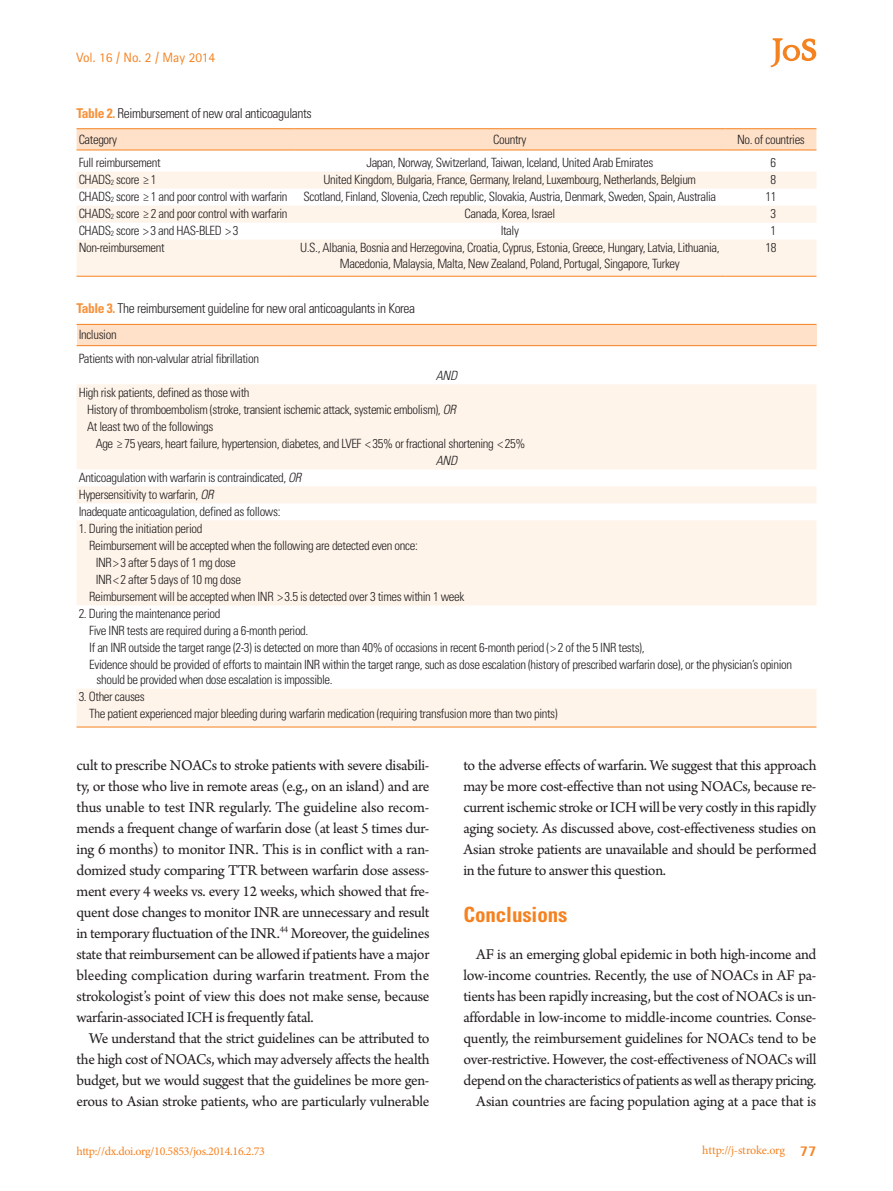
<style>
.page{position:relative;width:893px;height:1191px;background:#fff}
.page>*{position:absolute;margin:0;border:0;box-sizing:border-box;transform-origin:0 0}
.대제목{font:700 condensed 21px "Univers LT Std";letter-spacing:-.005em;color:#f58220}
.본문{font:15.75px/21px "Arno Pro";letter-spacing:-.02em;color:#231f20;text-align:justify}
.표제목_그림설명{font:300 condensed 13.5px "Univers LT Std";letter-spacing:-.03em;color:#231f20}
.t1{font:13.5px "Rotis Sans Serif Std";color:#f58220}
.표본문{font:300 condensed 12.75px/15.3px "Univers LT Std";letter-spacing:-.03em;color:#231f20;text-align:center}
.표본문-2{font:italic 300 condensed 12.75px "Univers LT Std";letter-spacing:-.03em;color:#231f20}
.t2{font:12px "Minion Pro";letter-spacing:-.025em;color:#f58220}
.s1{font-weight:700;color:#f6923c}
.s2{font-size:7.5px}
.s3{font-style:italic}
.s4{font-family:"Rotis Semi Sans Std";font-weight:800;font-size:15px}
</style>
<div class="page">
<svg style="left:770px;top:38px;width:46px;height:29px"></svg>
<svg style="left:77px;top:129px;width:739px;height:21px;background:#fdddc2"></svg>
<svg style="left:77px;top:172px;width:739px;height:104px;fill:#fef4ea"></svg>
<hr style="left:77px;top:128px;width:217px;height:1px;background:#f58220">
<hr style="left:294px;top:128px;width:431px;height:1px;background:#f58220">
<hr style="left:725px;top:128px;width:91px;height:1px;background:#f58220">
<hr style="left:77px;top:150px;width:217px;height:1px;background:#f58220">
<hr style="left:294px;top:150px;width:431px;height:1px;background:#f58220">
<hr style="left:725px;top:150px;width:91px;height:1px;background:#f58220">
<hr style="left:77px;top:276px;width:217px;height:1px;background:#f58220">
<hr style="left:294px;top:276px;width:431px;height:1px;background:#f58220">
<hr style="left:725px;top:276px;width:91px;height:1px;background:#f58220">
<div style="left:77px;top:324px;width:739px;height:22px;background:#fee1c8"></div>
<svg style="left:77px;top:384px;width:739px;height:342px;fill:#fef4ea"></svg>
<hr style="left:77px;top:324px;width:739px;height:1px;background:#f58220">
<hr style="left:77px;top:345px;width:739px;height:1px;background:#f58220">
<hr style="left:77px;top:726px;width:739px;height:1px;background:#f58220">
<p class="t1" style="left:77px;top:50px;width:140px">Vol. 16 / No. 2 / May 2014</p>
<p class="표제목_그림설명" style="left:77px;top:105px;width:237px"><span class="s1">Table 2.</span> Reimbursement of new oral anticoagulants</p>
<p class="표본문" style="left:79px;top:131px;width:40px">Category</p>
<p class="표본문" style="left:493px;top:131px;width:35px">Country</p>
<p class="표본문" style="left:737px;top:131px;width:69px">No. of countries</p>
<p class="표본문" style="left:79px;top:155px;width:84px">Full reimbursement</p>
<p class="표본문" style="left:366px;top:155px;width:288px">Japan, Norway, Switzerland, Taiwan, Iceland, United Arab Emirates</p>
<p class="표본문" style="left:770px;top:155px;width:7px">6</p>
<p class="표본문" style="left:79px;top:172px;width:79px">CHADS<span class="s2">2</span> score ≥ 1</p>
<p class="표본문" style="left:324px;top:172px;width:374px">United Kingdom, Bulgaria, France, Germany, Ireland, Luxembourg, Netherlands, Belgium</p>
<p class="표본문" style="left:770px;top:172px;width:7px">8</p>
<p class="표본문" style="left:79px;top:189px;width:210px">CHADS<span class="s2">2</span> score ≥ 1 and poor control with warfarin</p>
<p class="표본문" style="left:303px;top:189px;width:414px">Scotland, Finland, Slovenia, Czech republic, Slovakia, Austria, Denmark, Sweden, Spain, Australia</p>
<p class="표본문" style="left:765px;top:189px;width:12px">11</p>
<p class="표본문" style="left:79px;top:206px;width:210px">CHADS<span class="s2">2</span> score ≥ 2 and poor control with warfarin</p>
<p class="표본문" style="left:464px;top:206px;width:92px">Canada, Korea, Israel</p>
<p class="표본문" style="left:770px;top:206px;width:7px">3</p>
<p class="표본문" style="left:79px;top:223px;width:161px">CHADS<span class="s2">2</span> score &gt; 3 and HAS-BLED &gt; 3</p>
<p class="표본문" style="left:501px;top:223px;width:20px">Italy</p>
<p class="표본문" style="left:770px;top:223px;width:7px">1</p>
<p class="표본문" style="left:79px;top:240px;width:87px">Non-reimbursement</p>
<p class="표본문" style="left:300px;top:240px;width:421px">U.S., Albania, Bosnia and Herzegovina, Croatia, Cyprus, Estonia, Greece, Hungary, Latvia, Lithuania,<br>Macedonia, Malaysia, Malta, New Zealand, Poland, Portugal, Singapore, Turkey</p>
<p class="표본문" style="left:765px;top:240px;width:12px">18</p>
<p class="표제목_그림설명" style="left:77px;top:300px;width:340px"><span class="s1">Table 3.</span> The reimbursement guideline for new oral anticoagulants in Korea</p>
<p class="표본문" style="left:79px;top:327px;width:39px">Inclusion</p>
<p class="표본문" style="left:79px;top:351px;width:182px">Patients with non-valvular atrial fibrillation</p>
<p class="표본문-2" style="left:436px;top:368px;width:23px">AND</p>
<p class="표본문" style="left:79px;top:385px;width:172px">High risk patients, defined as those with</p>
<p class="표본문" style="left:87px;top:402px;width:370px">History of thromboembolism (stroke, transient ischemic attack, systemic embolism), <span class="s3">OR</span></p>
<p class="표본문" style="left:87px;top:419px;width:128px">At least two of the followings</p>
<p class="표본문" style="left:96px;top:436px;width:431px">Age ≥ 75 years, heart failure, hypertension, diabetes, and LVEF &lt; 35% or fractional shortening &lt; 25%</p>
<p class="표본문-2" style="left:436px;top:453px;width:23px">AND</p>
<p class="표본문" style="left:79px;top:470px;width:224px">Anticoagulation with warfarin is contraindicated, <span class="s3">OR</span></p>
<p class="표본문" style="left:79px;top:487px;width:136px">Hypersensitivity to warfarin, <span class="s3">OR</span></p>
<p class="표본문" style="left:79px;top:504px;width:203px">Inadequate anticoagulation, defined as follows:</p>
<p class="표본문" style="left:79px;top:521px;width:125px">1. During the initiation period</p>
<p class="표본문" style="left:89px;top:538px;width:330px">Reimbursement will be accepted when the following are detected even once:</p>
<p class="표본문" style="left:96px;top:555px;width:142px">INR&gt; 3 after 5 days of 1 mg dose</p>
<p class="표본문" style="left:96px;top:572px;width:147px">INR&lt; 2 after 5 days of 10 mg dose</p>
<p class="표본문" style="left:89px;top:589px;width:377px">Reimbursement will be accepted when INR &gt; 3.5 is detected over 3 times within 1 week</p>
<p class="표본문" style="left:79px;top:606px;width:143px">2. During the maintenance period</p>
<p class="표본문" style="left:89px;top:623px;width:221px">Five INR tests are required during a 6-month period.</p>
<p class="표본문" style="left:89px;top:640px;width:557px">If an INR outside the target range (2-3) is detected on more than 40% of occasions in recent 6-month period (&gt; 2 of the 5 INR tests),</p>
<p class="표본문" style="left:97px;top:657px;width:697px;text-align:left;text-indent:-7px">Evidence should be provided of efforts to maintain INR within the target range, such as dose escalation (history of prescribed warfarin dose), or the physician’s opinion should be provided when dose escalation is impossible.</p>
<p class="표본문" style="left:79px;top:689px;width:68px">3. Other causes</p>
<p class="표본문" style="left:89px;top:706px;width:470px">The patient experienced major bleeding during warfarin medication (requiring transfusion more than two pints)</p>
<p class="본문" style="left:77px;top:756px;width:355px">cult to prescribe NOACs to stroke patients with severe disabili&shy;ty, or those who live in remote areas (e.g., on an island) and are thus unable to test INR regularly. The guideline also recom&shy;mends a frequent change of warfarin dose (at least 5 times dur&shy;ing 6 months) to monitor INR. This is in conflict with a ran&shy;domized study comparing TTR between warfarin dose assess&shy;ment every 4 weeks vs. every 12 weeks, which showed that fre&shy;quent dose changes to monitor INR are unnecessary and result in temporary fluctuation of the INR.<sup>44</sup> Moreover, the guidelines state that reimbursement can be allowed if patients have a major bleeding complication during warfarin treatment. From the strokologist’s point of view this does not make sense, because warfarin-associated ICH is frequently fatal.</p>
<p class="본문" style="left:77px;top:1029px;width:354px;text-indent:13px">We understand that the strict guidelines can be attributed to the high cost of NOACs, which may adversely affects the health budget, but we would suggest that the guidelines be more gen&shy;erous to Asian stroke patients, who are particularly vulnerable</p>
<p class="본문" style="left:463px;top:756px;width:355px">to the adverse effects of warfarin. We suggest that this approach may be more cost-effective than not using NOACs, because re&shy;current ischemic stroke or ICH will be very costly in this rapidly aging society. As discussed above, cost-effectiveness studies on Asian stroke patients are unavailable and should be performed in the future to answer this question.</p>
<p class="대제목" style="left:463px;top:901px;width:105px">Conclusions</p>
<p class="본문" style="left:463px;top:945px;width:354px;text-indent:13px">AF is an emerging global epidemic in both high-income and low-income countries. Recently, the use of NOACs in AF pa&shy;tients has been rapidly increasing, but the cost of NOACs is un&shy;affordable in low-income to middle-income countries. Conse&shy;quently, the reimbursement guidelines for NOACs tend to be over-restrictive. However, the cost-effectiveness of NOACs will depend on the characteristics of patients as well as therapy pricing.</p>
<p class="본문" style="left:476px;top:1092px;width:342px">Asian countries are facing population aging at a pace that is</p>
<p class="t2" style="left:77px;top:1143px;width:190px">http://dx.doi.org/10.5853/jos.2014.16.2.73</p>
<p class="t2" style="left:702px;top:1142px;width:116px">http://j-stroke.org <span class="s4">77</span></p>
</div>
